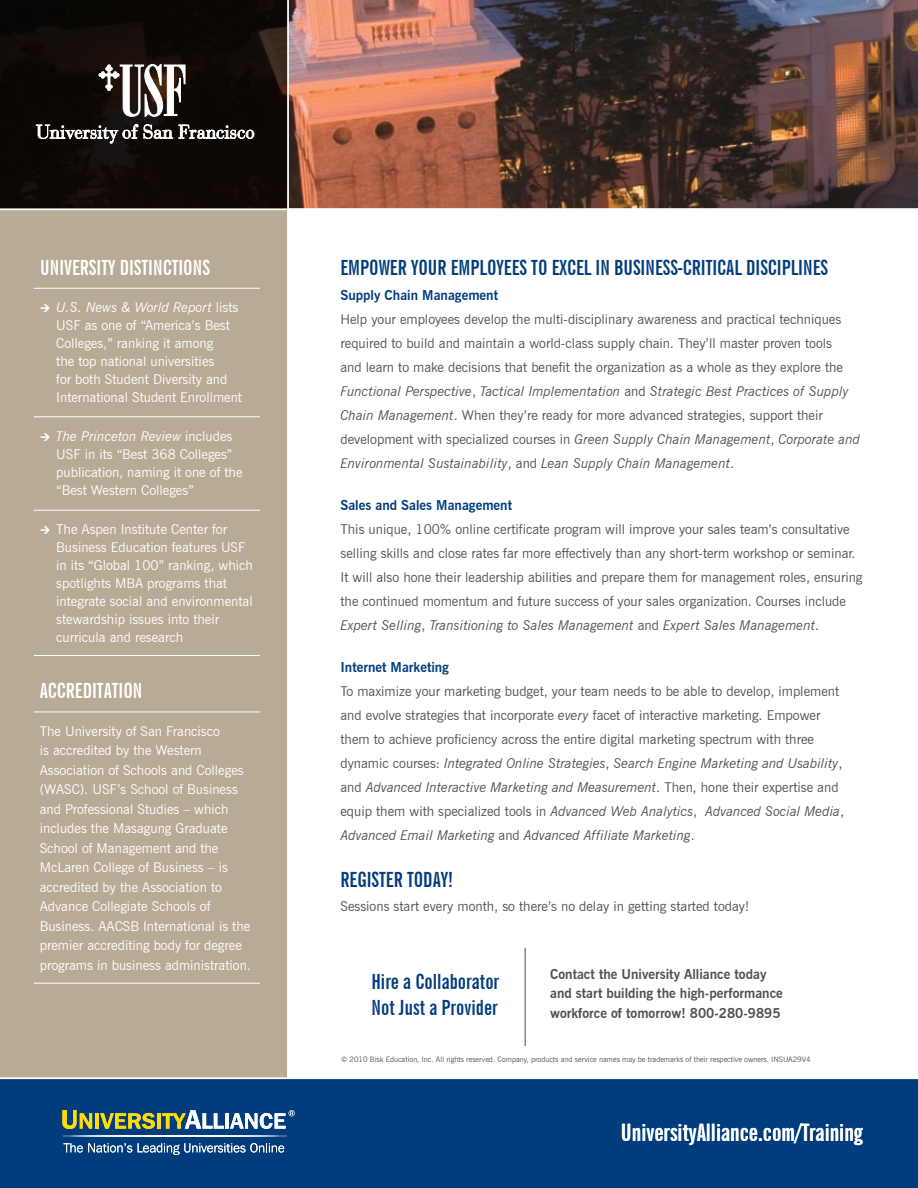
<style>
.page{position:relative;width:918px;height:1188px;background:#fff}
.page>*{position:absolute;margin:0;border:0;box-sizing:border-box;transform-origin:0 0}
.t1{font:700 extra-condensed 24px "News Gothic BT";color:#fff}
.t2{font:700 extra-condensed 21px/25.5px "News Gothic BT";color:#013d7d}
.t3{font:700 extra-condensed 21px "News Gothic BT";color:#fff}
.t4{font:13.5px/24px "News Gothic BT";color:#535249}
.t5{font:13.5px/18px "News Gothic BT";color:#fff}
.t6{font:700 13.5px/19.5px "News Gothic BT";color:#535249}
.t7{font:700 13.5px "News Gothic BT";color:#013d7d}
.t8{font:7.5px "News Gothic BT";color:#535249}
.s1{font-style:italic}
</style>
<div class="page">
<div style="left:0;top:210px;width:288px;height:868px;background:#b8ab95"></div>
<div style="left:0;top:1078px;width:918px;height:110px;background:#013d7d"></div>
<img style="left:289px;top:0;width:629px;height:209px">
<hr style="left:525px;top:948px;width:1px;height:98px;background:#938671">
<hr style="left:34px;top:288px;width:226px;height:1px;background:#fff">
<hr style="left:34px;top:417px;width:226px;height:1px;background:#fff">
<hr style="left:34px;top:510px;width:226px;height:1px;background:#fff">
<hr style="left:34px;top:655px;width:226px;height:1px;background:#fff">
<hr style="left:34px;top:712px;width:226px;height:1px;background:#fff">
<hr style="left:34px;top:983px;width:226px;height:1px;background:#fff">
<svg style="left:0;top:0;width:287px;height:209px;background:#0f0a07"></svg>
<hr style="left:63px;top:1136px;width:223px;height:1px;background:#fff">
<svg style="left:62px;top:1110px;width:30px;height:19px"></svg>
<hr style="left:95px;top:1113px;width:4px;height:16px;background:#ffdc06">
<svg style="left:100px;top:1113px;width:55px;height:16px"></svg>
<hr style="left:157px;top:1113px;width:4px;height:16px;background:#ffdc06">
<svg style="left:162px;top:1110px;width:62px;height:19px"></svg>
<hr style="left:225px;top:1113px;width:4px;height:16px;background:#fff">
<svg style="left:63px;top:1143px;width:69px;height:10px"></svg>
<svg style="left:138px;top:1143px;width:146px;height:12px"></svg>
<svg style="left:230px;top:1110px;width:65px;height:19px"></svg>
<hr style="left:287px;top:0;width:2px;height:1078px;background:#fff">
<hr style="left:0;top:1078px;width:918px;height:1px;background:#fff">
<svg style="left:36px;top:124px;width:102px;height:19px"></svg>
<svg style="left:144px;top:125px;width:29px;height:14px"></svg>
<svg style="left:179px;top:125px;width:75px;height:14px"></svg>
<svg style="left:99px;top:64px;width:86px;height:53px"></svg>
<h2 class="t3" style="left:40px;top:255px;width:171px">UNIVERSITY DISTI NCTI ONS</h2>
<p class="t5" style="left:56px;top:298px;width:187px"><span class="s1">U.S. News &amp; World Report</span> lists<br>USF as one of “America’s Best<br>Colleges,” ranking it among<br>the top national universities<br>for both Student Diversity and<br>International Student Enrollment</p>
<p class="t5" style="left:56px;top:427px;width:188px"><span class="s1">The Princeton Review</span> includes<br>USF in its “Best 368 Colleges” publication, naming it one of the “Best Western Colleges”</p>
<p class="t5" style="left:56px;top:520px;width:198px">The Aspen Institute Center for<br>Business Education features USF in its “Global 100” ranking, which spotlights MBA programs that integrate social and environmental stewardship issues into their curricula and research</p>
<h2 class="t3" style="left:40px;top:678px;width:51px">ACCREDITATI</h2>
<h2 class="t3" style="left:123px;top:678px;width:21px">ON</h2>
<p class="t5" style="left:40px;top:721px;width:213px;line-height:19.5px">The University of San Francisco<br>is accredited by the Western Association of Schools and Colleges (WASC). USF’s School of Business and Professional Studies – which includes the Masagung Graduate School of Management and the McLaren College of Business – is accredited by the Association to Advance Collegiate Schools of Business. AACSB International is the premier accrediting body for degree programs in business administration.</p>
<h2 class="t2" style="left:340px;top:254px;width:489px">EMPOWER YOUR EMPLOYEES TO EXCEL IN BUSINESS-CRITI CAL DISCIPLINES</h2>
<p class="t7" style="left:340px;top:287px;width:159px">Supply Chain Management</p>
<p class="t4" style="left:340px;top:307px;width:521px">Help your employees develop the multi-disciplinary awareness and practical techniques required to build and maintain a world-class supply chain. They’ll master proven tools<br>and learn to make decisions that benefit the organization as a whole as they explore the <span class="s1">Functional Perspective</span>, <span class="s1">Tactical Implementation</span> and <span class="s1">Strategic Best Practices of Supply Chain Management</span>. When they’re ready for more advanced strategies, support their development with specialized courses in <span class="s1">Green Supply Chain Management</span>, <span class="s1">Corporate and Environmental Sustainability</span>, and <span class="s1">Lean Supply Chain Management</span>.</p>
<p class="t7" style="left:340px;top:497px;width:173px">Sales and Sales Management</p>
<p class="t4" style="left:340px;top:517px;width:524px">This unique, 100% online certificate program will improve your sales team’s consultative selling skills and close rates far more effectively than any short-term workshop or seminar.<br>It will also hone their leadership abilities and prepare them for management roles, ensuring the continued momentum and future success of your sales organization. Courses include <span class="s1">Expert Selling</span>, <span class="s1">Transitioning to Sales Management</span> and <span class="s1">Expert Sales Management</span>.</p>
<p class="t7" style="left:340px;top:659px;width:110px">Internet Marketing</p>
<p class="t4" style="left:340px;top:679px;width:505px">To maximize your marketing budget, your team needs to be able to develop, implement and evolve strategies that incorporate <span class="s1">every</span> facet of interactive marketing. Empower them to achieve proficiency across the entire digital marketing spectrum with three dynamic courses: <span class="s1">Integrated Online Strategies</span>, <span class="s1">Search Engine Marketing and Usability</span>, and <span class="s1">Advanced Interactive Marketing and Measurement</span>. Then, hone their expertise and equip them with specialized tools in <span class="s1">Advanced Web Analytics</span>, <span class="s1">Advanced Social Media</span>, <span class="s1">Advanced Email Marketing</span> and <span class="s1">Advanced Affiliate Marketing</span>.</p>
<h2 class="t2" style="left:340px;top:866px;width:114px">REGISTER TODAY!</h2>
<p class="t4" style="left:340px;top:894px;width:410px">Sessions start every month, so there’s no delay in getting started today!</p>
<h2 class="t2" style="left:371px;top:969px;width:129px">HIRE A COLLABORATOR<br>NOT JUST A PROVIDER</h2>
<p class="t6" style="left:550px;top:964px;width:234px">Contact the University Alliance today and start building the high-performance workforce of tomorrow! 800-280-9895</p>
<p class="t8" style="left:341px;top:1054px;width:471px">© 2010 Bisk Education, Inc. All rights reserved. Company, products and service names may be trademarks of their respective owners. INSUA29V4</p>
<h1 class="t1" style="left:621px;top:1118px;width:243px">UNIVERSITYALLIANCE.COM/TRAINING</h1>
</div>
